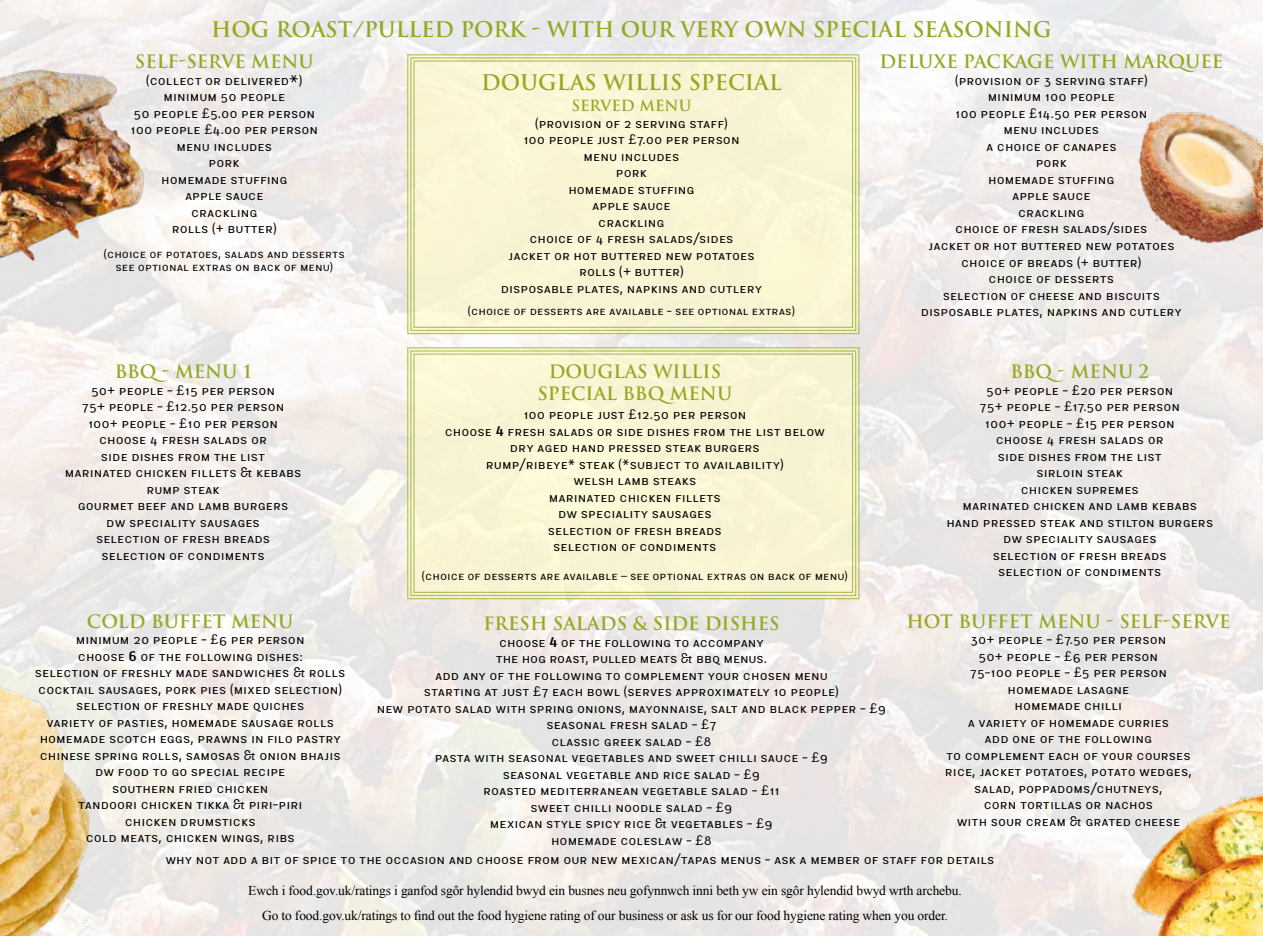
<style>
.page{position:relative;width:1263px;height:936px;background:#fff}
.page>*{position:absolute;margin:0;border:0;box-sizing:border-box;transform-origin:0 0}
.t1{font:700 21px "Trajan";color:#95a823}
.t2{font:700 18px/21.6px "Trajan";color:#95a823;text-align:center}
.t3{font:700 15px "Trajan";color:#95a823}
.t4{font:13.5px/16.5px "Malmo Sans SC";color:#000;text-align:center}
.t5{font:13.5px/24px "Times New Roman";letter-spacing:-.01em;color:#000;text-align:center}
.t6{font:12px/13.5px "Malmo Sans SC";color:#000;text-align:center}
.s1{font-family:"Malmo Sans";font-weight:700}
.s2{font-size:10.5px}
</style>
<div class="page">
<svg style="left:406px;top:346px;width:454px;height:254px;background:#f6f2cf"></svg>
<img style="left:1113px;top:773px;width:150px;height:162px">
<img style="left:0;top:54px;width:146px;height:245px">
<img style="left:1128px;top:80px;width:135px;height:235px">
<img style="left:0;top:668px;width:104px;height:267px">
<svg style="left:406px;top:54px;width:454px;height:281px;background:#f6f2cf"></svg>
<h1 class="t1" style="left:211px;top:16px;width:842px">HOG ROAST/PULLED PORK - WITH OUR VERY OWN SPECIAL SEASONING</h1>
<h2 class="t2" style="left:135px;top:51px;width:180px">SELF-SERVE MENU</h2>
<p class="t4" style="left:131px;top:72px;width:189px">(collect or delivered*) minimum 50 people<br>50 people £5.00 per person<br>100 people £4.00 per person menu includes<br>pork<br>homemade stuffing<br>apple sauce<br>crackling<br>rolls (+ butter)</p>
<p class="t6" style="left:104px;top:246px;width:242px">(choice of potatoes, salads and desserts see optional extras on back of menu)</p>
<h2 class="t2" style="left:115px;top:361px;width:138px">BBQ- MENU 1</h2>
<p class="t4" style="left:65px;top:381px;width:238px">50+ people - £15 per person<br>75+ people - £12.50 per person<br>100+ people - £10 per person choose 4 fresh salads or<br>side dishes from the list<br>marinated chicken fillets &amp; kebabs rump steak<br>gourmet beef and lamb burgers<br>dw speciality sausages<br>selection of fresh breads selection of condiments</p>
<h2 class="t2" style="left:87px;top:610px;width:208px">COLD BUFFET MENU</h2>
<p class="t4" style="left:35px;top:631px;width:312px">minimum 20 people - £6 per person<br>choose <span class="s1">6</span> of the following dishes:<br>selection of freshly made sandwiches &amp; rolls cocktail sausages, pork pies (mixed selection) selection of freshly made quiches<br>variety of pasties, homemade sausage rolls homemade scotch eggs, prawns in filo pastry chinese spring rolls, samosas &amp; onion bhajis dw food to go special recipe<br>southern fried chicken<br>tandoori chicken tikka &amp; piri-piri<br>chicken drumsticks<br>cold meats, chicken wings, ribs</p>
<h1 class="t1" style="left:481px;top:69px;width:302px">DOUGLAS WILLIS SPECIAL</h1>
<p class="t3" style="left:571px;top:96px;width:122px">SERVED MENU</p>
<p class="t4" style="left:501px;top:115px;width:263px">(provision of 2 serving staff)<br>100 people just £7.00 per person<br>menu includes<br>pork<br>homemade stuffing<br>apple sauce<br>crackling<br>choice of 4 fresh salads/sides<br>jacket or hot buttered new potatoes rolls (+ butter)<br>disposable plates, napkins and cutlery</p>
<p class="t6" style="left:468px;top:304px;width:329px">(choice of desserts are available - see optional extras)</p>
<h2 class="t2" style="left:537px;top:361px;width:196px">DOUGLAS WILLIS<br>SPECIAL BBQMENU</h2>
<p class="t4" style="left:445px;top:406px;width:382px">100 people just £12.50 per person<br>choose <span class="s1">4</span> fresh salads or side dishes from the list below dry aged hand pressed steak burgers<br>rump/ribeye<span class="s2">*</span> steak (<span class="s2">*</span>subject to availability)<br>welsh lamb steaks<br>marinated chicken fillets<br>dw speciality sausages<br>selection of fresh breads<br>selection of condiments</p>
<p class="t6" style="left:422px;top:569px;width:427px">(choice of desserts are available – see optional extras on back of menu)</p>
<h2 class="t2" style="left:880px;top:51px;width:345px">DELUXE PACKAGE WITH MARQUEE</h2>
<p class="t4" style="left:921px;top:72px;width:263px">(provision of 3 serving staff)<br>minimum 100 people<br>100 people £14.50 per person<br>menu includes<br>a choice of canapes<br>pork<br>homemade stuffing<br>apple sauce<br>crackling<br>choice of fresh salads/sides<br>jacket or hot buttered new potatoes choice of breads (+ butter)<br>choice of desserts<br>selection of cheese and biscuits disposable plates, napkins and cutlery</p>
<h2 class="t2" style="left:1010px;top:361px;width:140px">BBQ- MENU 2</h2>
<p class="t4" style="left:946px;top:381px;width:268px">50+ people - £20 per person<br>75+ people - £17.50 per person<br>100+ people - £15 per person<br>choose 4 fresh salads or<br>side dishes from the list<br>sirloin steak<br>chicken supremes<br>marinated chicken and lamb kebabs hand pressed steak and stilton burgers dw speciality sausages<br>selection of fresh breads<br>selection of condiments</p>
<h2 class="t2" style="left:483px;top:613px;width:298px">FRESH SALADS &amp; SIDE DISHES</h2>
<p class="t4" style="left:377px;top:633px;width:511px">choose <span class="s1">4</span> of the following to accompany<br>the hog roast, pulled meats &amp; bbq menus.<br>add any of the following to complement your chosen menu<br>starting at just £7 each bowl (serves approximately 10 people)<br>new potato salad with spring onions, mayonnaise, salt and black pepper - £9 seasonal fresh salad - £7<br>classic greek salad - £8<br>pasta with seasonal vegetables and sweet chilli sauce - £9<br>seasonal vegetable and rice salad - £9<br>roasted mediterranean vegetable salad - £11<br>sweet chilli noodle salad - £9<br>mexican style spicy rice &amp; vegetables - £9<br>homemade coleslaw - £8</p>
<h2 class="t2" style="left:906px;top:610px;width:325px">HOT BUFFET MENU - SELF-SERVE</h2>
<p class="t4" style="left:945px;top:631px;width:248px">30+ people - £7.50 per person<br>50+ people - £6 per person<br>75-100 people - £5 per person homemade lasagne<br>homemade chilli<br>a variety of homemade curries<br>add one of the following<br>to complement each of your courses rice, jacket potatoes, potato wedges, salad, poppadoms/chutneys,<br>corn tortillas or nachos<br>with sour cream &amp; grated cheese</p>
<p class="t4" style="left:165px;top:851px;width:831px">why not add a bit of spice to the occasion and choose from our new mexican/tapas menus - ask a member of staff for details</p>
<p class="t5" style="left:248px;top:878px;width:715px">Ewch i food.gov.uk/ratings i ganfod sgôr hylendid bwyd ein busnes neu gofynnwch inni beth yw ein sgôr hylendid bwyd wrth archebu.<br>Go to food.gov.uk/ratings to find out the food hygiene rating of our business or ask us for our food hygiene rating when you order.</p>
</div>
